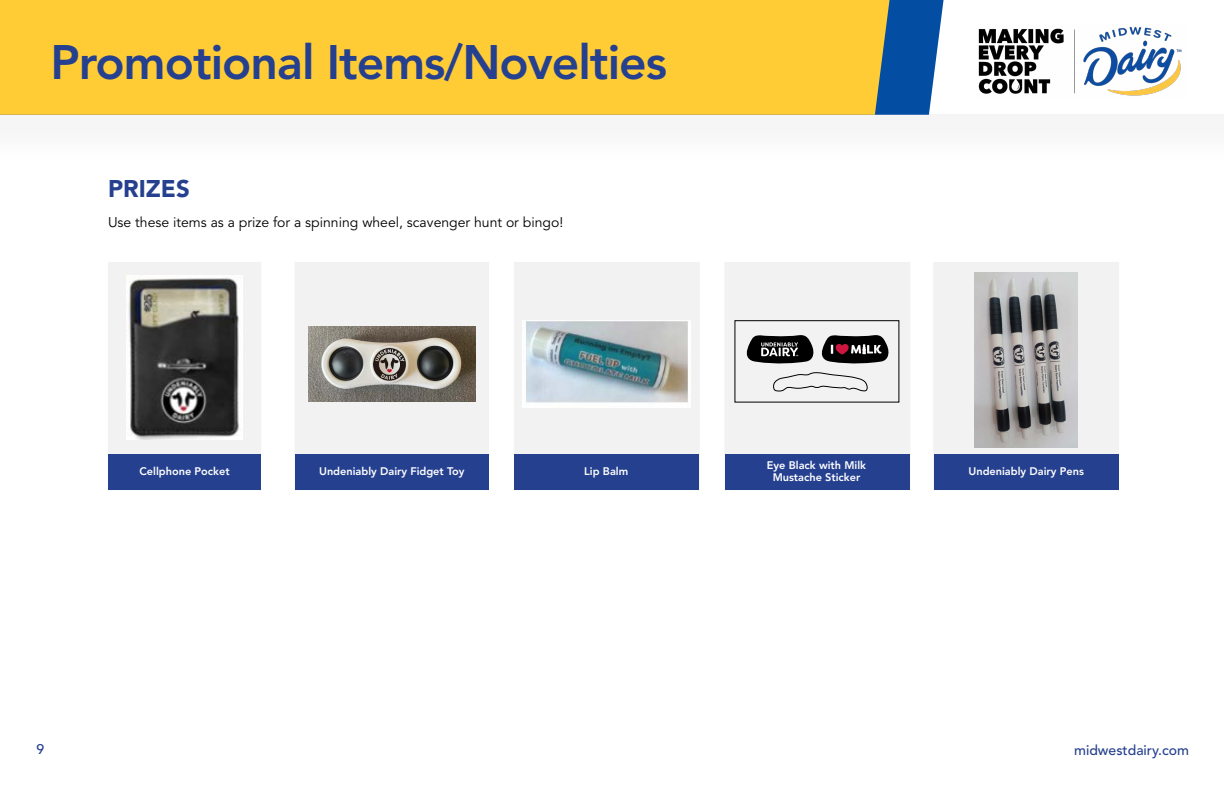
<style>
.page{position:relative;width:1224px;height:792px;background:#fff}
.page>*{position:absolute;margin:0;border:0;box-sizing:border-box;transform-origin:0 0}
.t1{font:800 48px "Avenir";letter-spacing:-.02em;color:#25408f}
.t2{font:900 24px "Avenir";color:#25408f}
.t3{font:14px "Avenir";color:#000}
.t4{font:500 14px "Avenir";color:#25408f}
.t5{font:800 10.9px/12.5px "Avenir";color:#fff;text-align:center}
</style>
<div class="page">
<svg style="left:891px;top:0;width:53px;height:115px;background:#2868af"></svg>
<div style="left:0;top:0;width:891px;height:115px;background:#ffcc36"></div>
<img style="left:978px;top:26px;width:204px;height:70px">
<div style="left:514px;top:262px;width:186px;height:228px;background:#f2f2f2"></div>
<div style="left:725px;top:262px;width:185px;height:228px;background:#f2f2f2"></div>
<div style="left:933px;top:262px;width:186px;height:228px;background:#f2f2f2"></div>
<div style="left:514px;top:454px;width:185px;height:36px;background:#25408f"></div>
<div style="left:725px;top:454px;width:185px;height:36px;background:#25408f"></div>
<div style="left:934px;top:454px;width:185px;height:36px;background:#25408f"></div>
<div style="left:295px;top:262px;width:194px;height:228px;background:#f2f2f2"></div>
<div style="left:295px;top:454px;width:193px;height:36px;background:#25408f"></div>
<div style="left:108px;top:262px;width:153px;height:228px;background:#f2f2f2"></div>
<div style="left:108px;top:454px;width:153px;height:36px;background:#25408f"></div>
<img style="left:126px;top:276px;width:117px;height:163px">
<img style="left:308px;top:326px;width:168px;height:76px">
<img style="left:523px;top:320px;width:167px;height:87px">
<svg style="left:746px;top:335px;width:68px;height:29px"></svg>
<svg style="left:821px;top:335px;width:68px;height:29px"></svg>
<svg style="left:773px;top:372px;width:95px;height:20px"></svg>
<div style="left:735px;top:320px;width:164px;height:82px;border:1px solid #000"></div>
<img style="left:975px;top:273px;width:103px;height:174px">
<h1 class="t1" style="left:50px;top:34px;width:618px">Promotional Items/Novelties</h1>
<h2 class="t2" style="left:108px;top:174px;width:83px">PRIZES</h2>
<p class="t3" style="left:108px;top:214px;width:457px">Use these items as a prize for a spinning wheel, scavenger hunt or bingo!</p>
<p class="t5" style="left:139px;top:465px;width:92px">Cellphone Pocket</p>
<p class="t5" style="left:584px;top:465px;width:46px">Lip Balm</p>
<p class="t5" style="left:767px;top:459px;width:101px">Eye Black with Milk<br>Mustache Sticker</p>
<p class="t5" style="left:319px;top:465px;width:147px">Undeniably Dairy Fidget Toy</p>
<p class="t5" style="left:968px;top:465px;width:117px">Undeniably Dairy Pens</p>
<p class="t4" style="left:36px;top:741px;width:9px">9</p>
<p class="t4" style="left:1074px;top:742px;width:116px">midwestdairy.com</p>
</div>
